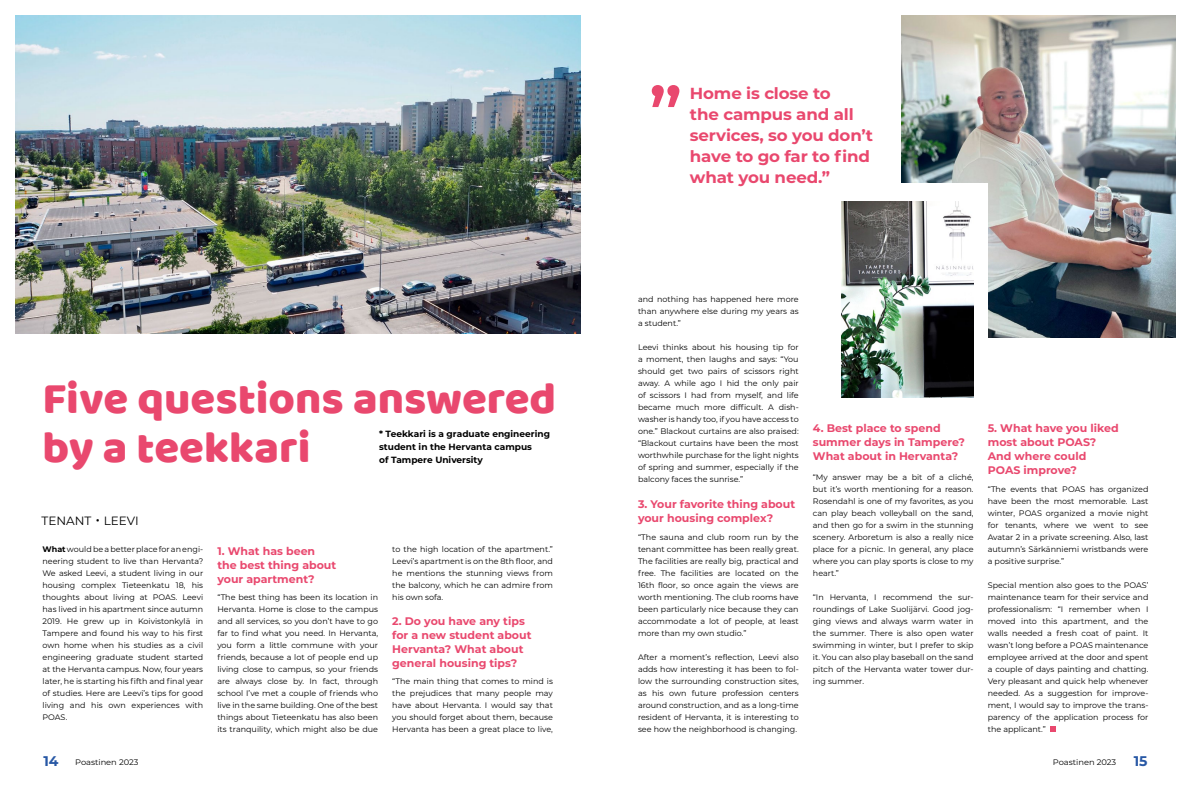
<style>
.page{position:relative;width:1191px;height:794px;background:#fff}
.page>*{position:absolute;margin:0;border:0;box-sizing:border-box;transform-origin:0 0}
.t1{font:600 71px "Montserrat";color:#e9486e;scale:1.04 1}
.t2{font:45.3px/49.9px "Baloo Bhaijaan";color:#e9486e}
.t3{font:700 16px/21px "Montserrat";letter-spacing:-.01em;color:#e9486e;scale:1.04 1}
.t4{font:700 14px "Montserrat";color:#2858a5}
.t5{font:12px "Montserrat";color:#000}
.t6{font:700 11px/14px "Montserrat";color:#e9486e}
.t7{font:700 9px/13px "Montserrat";color:#000}
.t8{font:8px/12px "Montserrat";color:#000;text-align:justify}
.t9{font:8px "Montserrat";color:#000;scale:1.04 1}
.s1{font-size:22px}
.s2{font-weight:700}
.s3{font-weight:700;font-size:14px;color:#2858a5}
</style>
<div class="page">
<svg style="left:1050px;top:726px;width:6px;height:6px"></svg>
<img style="left:16px;top:16px;width:564px;height:317px">
<img style="left:901px;top:16px;width:274px;height:322px">
<div style="left:833px;top:183px;width:154px;height:221px;background:#fff"></div>
<img style="left:842px;top:201px;width:131px;height:196px">
<h2 class="t2" style="left:43px;top:374px;width:515px">Five questions answered by a teekkari</h2>
<p class="t7" style="left:379px;top:427px;width:172px">* Teekkari is a graduate engineering student in the Hervanta campus<br>of Tampere University</p>
<h3 class="t5" style="left:42px;top:512px;width:99px">TENANT <span class="s1">·</span> LEEVI</h3>
<p class="t8" style="left:43px;top:543px;width:162px"><span class="s2">What</span> would be a better place for an engi&shy;neering student to live than Hervanta?<br>We asked Leevi, a student living in our housing complex Tieteenkatu 18, his thoughts about living at POAS. Leevi has lived in his apartment since autumn 2019. He grew up in Koivistonkylä in Tampere and found his way to his first own home when his studies as a civil engineering graduate student started at the Hervanta campus. Now, four years later, he is starting his fifth and final year of studies. Here are Leevi’s tips for good living and his own experiences with POAS.</p>
<h3 class="t6" style="left:217px;top:543px;width:120px">1. What has been the best thing about your apartment?</h3>
<p class="t8" style="left:217px;top:591px;width:162px">“The best thing has been its location in Hervanta. Home is close to the campus and all services, so you don’t have to go far to find what you need. In Hervanta, you form a little commune with your friends, because a lot of people end up living close to campus, so your friends are always close by. In fact, through school I’ve met a couple of friends who live in the same building. One of the best things about Tieteenkatu has also been its tranquility, which might also be due</p>
<p class="t8" style="left:392px;top:543px;width:162px">to the high location of the apartment.” Leevi’s apartment is on the 8th floor, and he mentions the stunning views from the balcony, which he can admire from his own sofa.</p>
<h3 class="t6" style="left:392px;top:613px;width:141px">2. Do you have any tips for a new student about<br>Hervanta? What about general housing tips?</h3>
<p class="t8" style="left:392px;top:675px;width:162px">“The main thing that comes to mind is the prejudices that many people may have about Hervanta. I would say that you should forget about them, because Hervanta has been a great place to live,</p>
<h1 class="t1" style="left:648px;top:63px;width:34px">”</h1>
<h3 class="t3" style="left:690px;top:82px;width:178px">Home is close to<br>the campus and all services, so you don’t have to go far to find what you need.”</h3>
<p class="t8" style="left:638px;top:293px;width:162px">and nothing has happened here more than anywhere else during my years as a student.”</p>
<p class="t8" style="left:638px;top:341px;width:162px">Leevi thinks about his housing tip for a moment, then laughs and says: “You should get two pairs of scissors right away. A while ago I hid the only pair of scissors I had from myself, and life became much more difficult. A dish&shy;washer is handy too, if you have access to one.” Blackout curtains are also praised: “Blackout curtains have been the most worthwhile purchase for the light nights of spring and summer, especially if the balcony faces the sunrise.”</p>
<h3 class="t6" style="left:638px;top:497px;width:159px">3. Your favorite thing about your housing complex?</h3>
<p class="t8" style="left:638px;top:531px;width:162px">“The sauna and club room run by the tenant committee has been really great.<br>The facilities are really big, practical and free. The facilities are located on the 16th floor, so once again the views are worth mentioning. The club rooms have been particularly nice because they can accommodate a lot of people, at least more than my own studio.”</p>
<p class="t8" style="left:638px;top:651px;width:162px">After a moment’s reflection, Leevi also adds how interesting it has been to fol&shy;low the surrounding construction sites, as his own future profession centers around construction, and as a long-time resident of Hervanta, it is interesting to see how the neighborhood is changing.</p>
<h3 class="t6" style="left:813px;top:420px;width:154px">4. Best place to spend summer days in Tampere?<br>What about in Hervanta?</h3>
<p class="t8" style="left:813px;top:471px;width:162px">“My answer may be a bit of a cliché, but it’s worth mentioning for a reason.<br>Rosendahl is one of my favorites, as you can play beach volleyball on the sand, and then go for a swim in the stunning scenery. Arboretum is also a really nice place for a picnic. In general, any place where you can play sports is close to my heart.”</p>
<p class="t8" style="left:813px;top:591px;width:162px">“In Hervanta, I recommend the sur&shy;roundings of Lake Suolijärvi. Good jog&shy;ging views and always warm water in the summer. There is also open water swimming in winter, but I prefer to skip it. You can also play baseball on the sand pitch of the Hervanta water tower dur&shy;ing summer.</p>
<h3 class="t6" style="left:987px;top:420px;width:132px">5. What have you liked most about POAS?<br>And where could<br>POAS improve?</h3>
<p class="t8" style="left:987px;top:482px;width:162px">“The events that POAS has organized have been the most memorable. Last winter, POAS organized a movie night for tenants, where we went to see Avatar 2 in a private screening. Also, last autumn’s Särkänniemi wristbands were a positive surprise.”</p>
<p class="t8" style="left:987px;top:578px;width:162px">Special mention also goes to the POAS’ maintenance team for their service and professionalism: “I remember when I moved into this apartment, and the walls needed a fresh coat of paint. It wasn’t long before a POAS maintenance employee arrived at the door and spent a couple of days painting and chatting.<br>Very pleasant and quick help whenever needed. As a suggestion for improve&shy;ment, I would say to improve the trans&shy;parency of the application process for the applicant.”</p>
<p class="t9" style="left:43px;top:756px;width:93px"><span class="s3">14</span> Poastinen 2023</p>
<p class="t9" style="left:1053px;top:756px;width:62px">Poastinen 2023</p>
<h3 class="t4" style="left:1133px;top:751px;width:15px">15</h3>
</div>
